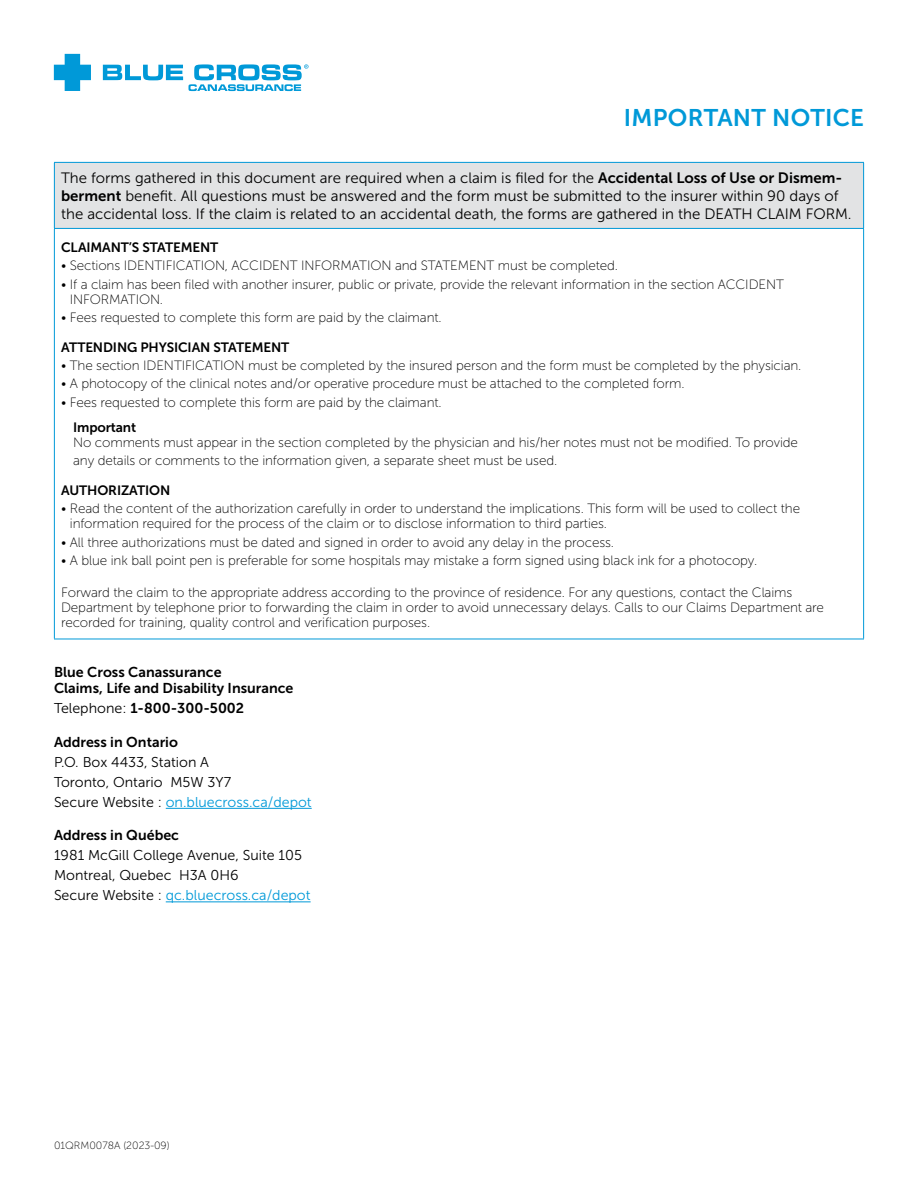
<style>
.page{position:relative;width:918px;height:1188px;background:#fff}
.page>*{position:absolute;margin:0;border:0;box-sizing:border-box;transform-origin:0 0}
.t1{font:24px "Museo Sans 700";letter-spacing:.01em;color:#0099d8}
.t2{font:15px/18px "Museo Sans 300";color:#000}
.t3{font:14.25px/20px "Museo Sans 300";color:#000}
.t4{font:14.25px/16.5px "Museo Sans 700";color:#000}
.t5{font:13.5px/15px "Museo Sans 100";letter-spacing:-.01em;color:#000}
.t6{font:13.5px "Museo Sans 700";letter-spacing:-.01em;color:#000}
.t7{font:10.5px "Museo Sans 100";color:#000}
.s1{font-family:"Museo Sans 700"}
.s2{font-family:"Museo Sans 300"}
.s3{color:#0099d8}
</style>
<div class="page">
<hr style="left:166px;top:808px;width:146px;height:1px;background:#0099d8">
<hr style="left:166px;top:902px;width:145px;height:1px;background:#0099d8">
<div style="left:54px;top:162px;width:810px;height:66px;background:#e2e3e4"></div>
<hr style="left:54px;top:162px;width:810px;height:1px;background:#0099d8">
<hr style="left:54px;top:163px;width:1px;height:65px;background:#0099d8">
<hr style="left:54px;top:228px;width:810px;height:1px;background:#0099d8">
<hr style="left:54px;top:229px;width:1px;height:410px;background:#0099d8">
<hr style="left:863px;top:229px;width:1px;height:410px;background:#0099d8">
<hr style="left:54px;top:639px;width:810px;height:1px;background:#0099d8">
<hr style="left:863px;top:163px;width:1px;height:65px;background:#0099d8">
<svg style="left:54px;top:54px;width:37px;height:37px"></svg>
<svg style="left:103px;top:64px;width:206px;height:27px"></svg>
<h1 class="t1" style="left:624px;top:104px;width:242px">IMPORTANT NOTICE</h1>
<p class="t2" style="left:61px;top:169px;width:792px">The forms gathered in this document are required when a claim is filed for the <span class="s1">Accidental Loss of Use or Dismem&shy;berment</span> benefit. All questions must be answered and the form must be submitted to the insurer within 90 days of the accidental loss. If the claim is related to an accidental death, the forms are gathered in the DEATH CLAIM FORM.</p>
<p class="t6" style="left:61px;top:240px;width:159px">CLAIMANT’S STATEMENT</p>
<p class="t5" style="left:61px;top:258px;width:558px">• Sections IDENTIFICATION, ACCIDENT INFORMATION and STATEMENT must be completed.</p>
<p class="t5" style="left:70px;top:277px;width:716px;text-indent:-9px">• If a claim has been filed with another insurer, public or private, provide the relevant information in the section ACCIDENT<br>INFORMATION.</p>
<p class="t5" style="left:61px;top:310px;width:382px">• Fees requested to complete this form are paid by the claimant.</p>
<p class="t6" style="left:61px;top:340px;width:230px">ATTENDING PHYSICIAN STATEMENT</p>
<p class="t5" style="left:61px;top:358px;width:742px">• The section IDENTIFICATION must be completed by the insured person and the form must be completed by the physician.</p>
<p class="t5" style="left:61px;top:376px;width:625px">• A photocopy of the clinical notes and/or operative procedure must be attached to the completed form.</p>
<p class="t5" style="left:61px;top:395px;width:382px">• Fees requested to complete this form are paid by the claimant.</p>
<p class="t6" style="left:73px;top:420px;width:65px">Important</p>
<p class="t5" style="left:73px;top:433px;width:726px;line-height:18.3px">No comments must appear in the section completed by the physician and his/her notes must not be modified. To provide any details or comments to the information given, a separate sheet must be used.</p>
<p class="t6" style="left:61px;top:483px;width:111px">AUTHORIZATION</p>
<p class="t5" style="left:70px;top:501px;width:732px;text-indent:-9px">• Read the content of the authorization carefully in order to understand the implications. This form will be used to collect the information required for the process of the claim or to disclose information to third parties.</p>
<p class="t5" style="left:61px;top:535px;width:554px">• All three authorizations must be dated and signed in order to avoid any delay in the process.</p>
<p class="t5" style="left:61px;top:553px;width:698px">• A blue ink ball point pen is preferable for some hospitals may mistake a form signed using black ink for a photocopy.</p>
<p class="t5" style="left:61px;top:585px;width:764px">Forward the claim to the appropriate address according to the province of residence. For any questions, contact the Claims<br>Department by telephone prior to forwarding the claim in order to avoid unnecessary delays. Calls to our Claims Department are recorded for training, quality control and verification purposes.</p>
<p class="t4" style="left:54px;top:664px;width:241px">Blue Cross Canassurance<br>Claims, Life and Disability Insurance</p>
<p class="t4" style="left:54px;top:700px;width:192px"><span class="s2">Telephone:</span> 1-800-300-5002</p>
<p class="t4" style="left:54px;top:734px;width:125px">Address in Ontario</p>
<p class="t3" style="left:54px;top:752px;width:259px">P.O. Box 4433, Station A<br>Toronto, Ontario M5W 3Y7<br>Secure Website : <span class="s3">on.bluecross.ca/depot</span></p>
<p class="t4" style="left:54px;top:827px;width:127px">Address in Québec</p>
<p class="t3" style="left:54px;top:846px;width:258px">1981 McGill College Avenue, Suite 105<br>Montreal, Quebec H3A 0H6<br>Secure Website : <span class="s3">qc.bluecross.ca/depot</span></p>
<p class="t7" style="left:54px;top:1140px;width:117px">01QRM0078A (2023-09)</p>
</div>
